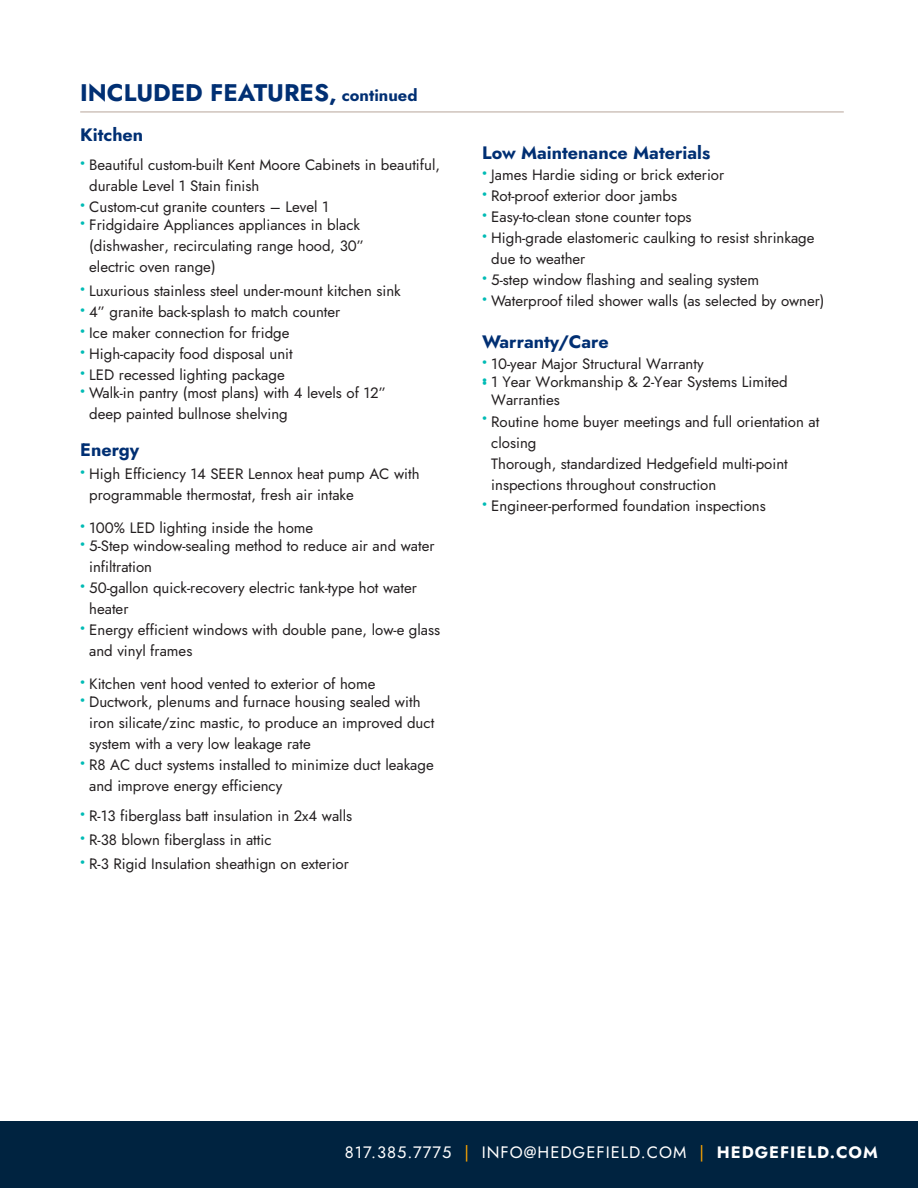
<style>
.page{position:relative;width:918px;height:1188px;background:#fff}
.page>*{position:absolute;margin:0;border:0;box-sizing:border-box;transform-origin:0 0}
.t1{font:700 24px "Jost";color:#002f73}
.t2{font:700 18px "Jost";color:#002f73}
.t3{font:16.5px "Jost";letter-spacing:.06em;color:#fff}
.t4{font:15px/21px "Jost";color:#231f20}
.t5{font:15px/18px "Jost";color:#231f20}
.t6{font:900 15px "Jost";color:#00bbb5}
.s1{font-size:16.5px}
.s2{font-weight:900;color:#00bbb5}
.s3{font-style:inherit}
.s4{color:#ffa700}
.s5{font-weight:700}
</style>
<div class="page">
<div style="left:0;top:1122px;width:918px;height:66px;background:#002340"></div>
<hr style="left:80px;top:111px;width:764px;height:2px;background:#cfc3bc">
<p class="t1" style="left:80px;top:77px;width:339px">INCLUDED FEATURES, <span class="s1">continued</span></p>
<p class="t2" style="left:80px;top:122px;width:65px">Kitchen</p>
<p class="t4" style="left:80px;top:155px;width:361px"><span class="s2">•</span> Beautiful custom-built Kent Moore Cabinets in beautiful,</p>
<p class="t4" style="left:89px;top:176px;width:172px">durable Level 1 <span class="s3">Stain</span> finish</p>
<p class="t4" style="left:80px;top:197px;width:250px"><span class="s2">•</span> Custom-cut granite counters – Level 1</p>
<p class="t4" style="left:89px;top:215px;width:276px;text-indent:-9px"><span class="s2">•</span> Fridgidaire Appliances appliances in black (dishwasher, recirculating range hood, 30” electric oven range)</p>
<p class="t4" style="left:80px;top:281px;width:322px"><span class="s2">•</span> Luxurious stainless steel under-mount kitchen sink</p>
<p class="t4" style="left:80px;top:302px;width:262px"><span class="s2">•</span> 4” granite back-splash to match counter</p>
<p class="t4" style="left:80px;top:323px;width:211px"><span class="s2">•</span> Ice maker connection for fridge</p>
<p class="t4" style="left:80px;top:344px;width:214px"><span class="s2">•</span> High-capacity food disposal unit</p>
<p class="t4" style="left:80px;top:365px;width:206px"><span class="s2">•</span> LED recessed lighting package</p>
<p class="t4" style="left:89px;top:383px;width:298px;text-indent:-9px"><span class="s2">•</span> Walk-in pantry (most plans) with 4 levels of 12” deep painted bullnose shelving</p>
<p class="t2" style="left:80px;top:437px;width:61px">Energy</p>
<p class="t4" style="left:89px;top:463px;width:332px;text-indent:-9px"><span class="s2">•</span> High Efficiency 14 SEER Lennox heat pump AC with programmable thermostat, fresh air intake</p>
<p class="t4" style="left:80px;top:517px;width:235px"><span class="s2">•</span> 100% LED lighting inside the home</p>
<p class="t4" style="left:89px;top:535px;width:347px;text-indent:-9px"><span class="s2">•</span> <span class="s3">5-Step</span> window-sealing method to reduce air and water infiltration</p>
<p class="t4" style="left:89px;top:577px;width:329px;text-indent:-9px"><span class="s2">•</span> 50-gallon quick-recovery electric tank-type hot water heater</p>
<p class="t4" style="left:89px;top:619px;width:353px;text-indent:-9px"><span class="s2">•</span> Energy efficient windows with double pane, low-e glass and vinyl frames</p>
<p class="t4" style="left:80px;top:673px;width:297px"><span class="s2">•</span> Kitchen vent hood vented to exterior of home</p>
<p class="t4" style="left:89px;top:691px;width:347px;text-indent:-9px"><span class="s2">•</span> Ductwork, plenums and furnace housing sealed with iron silicate/zinc mastic, to produce an improved duct system with a very low leakage rate</p>
<p class="t4" style="left:89px;top:754px;width:346px;text-indent:-9px"><span class="s2">•</span> <span class="s3">R8</span> AC duct systems <span class="s3">installed</span> to minim<span class="s3">ize</span> duct leakage and improve energy efficiency</p>
<p class="t4" style="left:80px;top:805px;width:274px"><span class="s2">•</span> R-13 fiberglass batt insulation in 2x4 walls</p>
<p class="t4" style="left:80px;top:829px;width:193px"><span class="s2">•</span> R-38 blown fiberglass in attic</p>
<p class="t4" style="left:80px;top:853px;width:270px"><span class="s2">•</span> R-3 Rigid Insulation sheathign on exterior</p>
<p class="t2" style="left:482px;top:140px;width:229px">Low Maintenance Materials</p>
<p class="t4" style="left:482px;top:164px;width:244px"><span class="s2">•</span> James Hardie siding or brick exterior</p>
<p class="t4" style="left:482px;top:185px;width:196px"><span class="s2">•</span> Rot-proof exterior door jambs</p>
<p class="t4" style="left:482px;top:206px;width:211px"><span class="s2">•</span> Easy-to-clean stone counter tops</p>
<p class="t4" style="left:482px;top:227px;width:334px"><span class="s2">•</span> High-grade elastomeric caulking to resist shrinkage</p>
<p class="t4" style="left:491px;top:248px;width:96px">due to weather</p>
<p class="t4" style="left:482px;top:269px;width:278px"><span class="s2">•</span> 5-step window flashing and sealing system</p>
<p class="t4" style="left:482px;top:290px;width:344px"><span class="s2">•</span> Waterproof tiled shower walls (as selected by owner)</p>
<p class="t2" style="left:482px;top:329px;width:128px">Warranty/Care</p>
<p class="t5" style="left:482px;top:354px;width:223px"><span class="s2">•</span> <span class="s3">10-year</span> Major Structural Warranty</p>
<p class="t5" style="left:491px;top:372px;width:298px;text-indent:-9px"><span class="s2">•</span> <span class="s3">1</span> Year Workmanship &amp; 2-Year Systems Limited<br>Warranties</p>
<p class="t6" style="left:482px;top:374px;width:6px">•</p>
<p class="t4" style="left:491px;top:412px;width:330px">Routine home buyer meetings and full orientation at</p>
<p class="t4" style="left:491px;top:433px;width:47px">closing</p>
<p class="t6" style="left:482px;top:409px;width:6px">•</p>
<p class="t4" style="left:491px;top:454px;width:298px">Thorough, standardized Hedgefield multi-point</p>
<p class="t4" style="left:491px;top:475px;width:227px">inspections throughout construction</p>
<p class="t4" style="left:482px;top:496px;width:285px"><span class="s2">•</span> Engineer-performed foundation inspections</p>
<p class="t3" style="left:345px;top:1141px;width:535px">817.385.7775 <span class="s4">|</span> INFO@HEDGEFIELD.COM <span class="s4">|</span> <span class="s5">HEDGEFIELD.COM</span></p>
</div>
